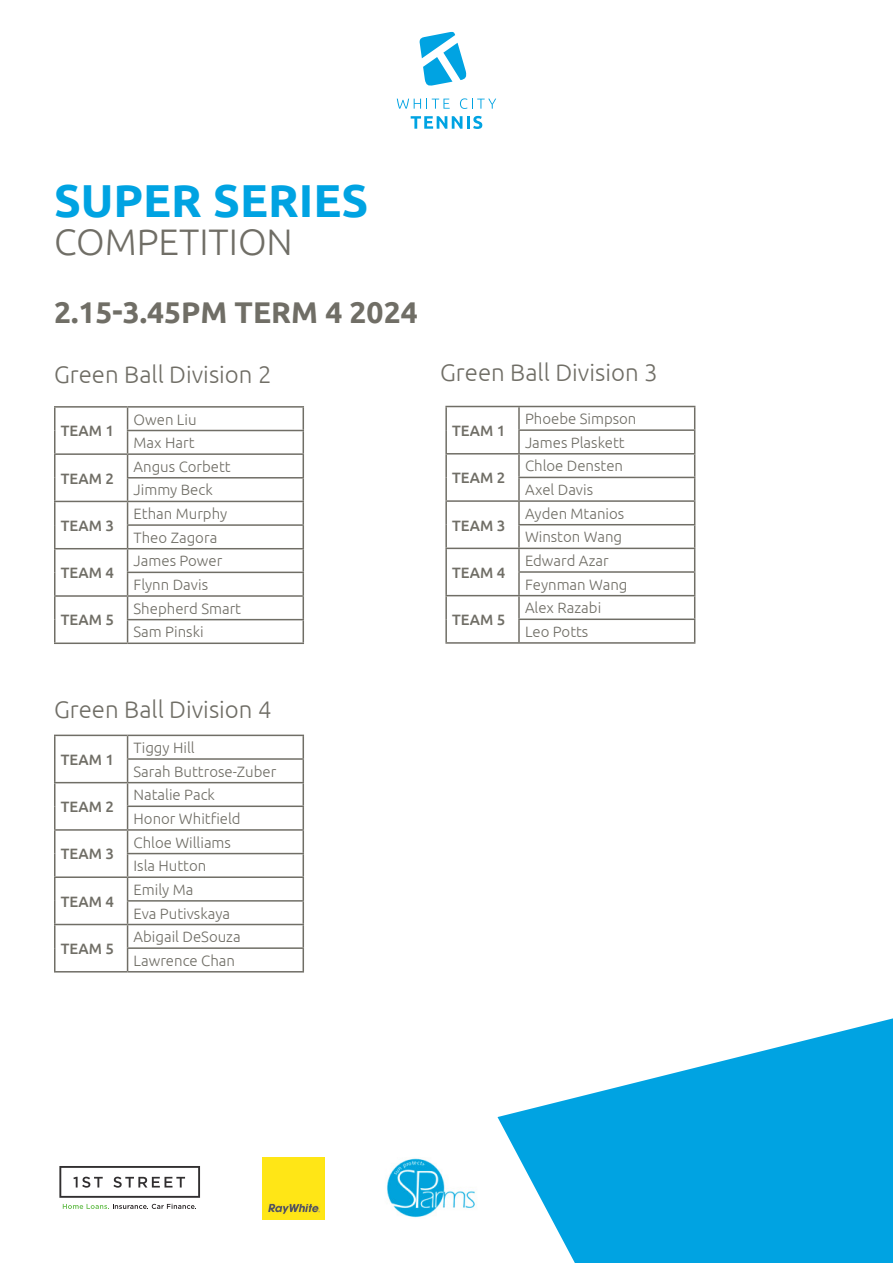
<style>
.page{position:relative;width:893px;height:1263px;background:#fff}
.page>*{position:absolute;margin:0;border:0;box-sizing:border-box;transform-origin:0 0}
.t1{font:700 46.2px "Ubuntu";color:#00a3e2}
.t2{font:300 36.9px "Ubuntu";color:#706e66}
.t3{font:700 30px "Ubuntu";color:#706e66}
.t4{font:300 24px "Ubuntu";color:#706e66}
.t5{font:300 15px "Ubuntu";color:#706e66}
.t6{font:500 15px "Ubuntu";color:#706e66}
</style>
<div class="page">
<svg style="left:497px;top:1018px;width:396px;height:245px;fill:#00a3e2"></svg>
<img style="left:262px;top:1157px;width:62px;height:62px">
<svg style="left:59px;top:1166px;width:141px;height:32px"></svg>
<svg style="left:63px;top:1204px;width:133px;height:5px"></svg>
<svg style="left:411px;top:116px;width:71px;height:13px"></svg>
<svg style="left:397px;top:99px;width:53px;height:10px"></svg>
<svg style="left:460px;top:98px;width:36px;height:11px"></svg>
<svg style="left:419px;top:31px;width:48px;height:55px"></svg>
<hr style="left:54px;top:406px;width:74px;height:2px;background:#706e66">
<hr style="left:54px;top:408px;width:2px;height:22px;background:#706e66">
<hr style="left:128px;top:406px;width:176px;height:2px;background:#706e66">
<hr style="left:54px;top:430px;width:2px;height:23px;background:#706e66">
<hr style="left:127px;top:430px;width:177px;height:1px;background:#706e66">
<hr style="left:54px;top:453px;width:74px;height:2px;background:#706e66">
<hr style="left:54px;top:455px;width:2px;height:23px;background:#706e66">
<hr style="left:128px;top:453px;width:176px;height:2px;background:#706e66">
<hr style="left:54px;top:478px;width:2px;height:23px;background:#706e66">
<hr style="left:127px;top:477px;width:177px;height:1px;background:#706e66">
<hr style="left:54px;top:501px;width:74px;height:1px;background:#706e66">
<hr style="left:54px;top:502px;width:2px;height:23px;background:#706e66">
<hr style="left:128px;top:501px;width:176px;height:1px;background:#706e66">
<hr style="left:54px;top:525px;width:2px;height:23px;background:#706e66">
<hr style="left:127px;top:524px;width:177px;height:2px;background:#706e66">
<hr style="left:54px;top:548px;width:74px;height:1px;background:#706e66">
<hr style="left:54px;top:549px;width:2px;height:23px;background:#706e66">
<hr style="left:128px;top:548px;width:176px;height:1px;background:#706e66">
<hr style="left:54px;top:572px;width:2px;height:23px;background:#706e66">
<hr style="left:127px;top:572px;width:177px;height:1px;background:#706e66">
<hr style="left:54px;top:595px;width:74px;height:2px;background:#706e66">
<hr style="left:54px;top:597px;width:2px;height:23px;background:#706e66">
<hr style="left:128px;top:595px;width:176px;height:2px;background:#706e66">
<hr style="left:54px;top:620px;width:2px;height:22px;background:#706e66">
<hr style="left:127px;top:619px;width:177px;height:1px;background:#706e66">
<svg style="left:127px;top:408px;width:1px;height:234px"></svg>
<svg style="left:303px;top:408px;width:1px;height:234px"></svg>
<hr style="left:54px;top:642px;width:74px;height:2px;background:#706e66">
<hr style="left:128px;top:642px;width:176px;height:2px;background:#706e66">
<hr style="left:445px;top:406px;width:74px;height:1px;background:#706e66">
<hr style="left:445px;top:407px;width:2px;height:23px;background:#706e66">
<hr style="left:519px;top:406px;width:176px;height:1px;background:#706e66">
<hr style="left:518px;top:407px;width:2px;height:22px;background:#706e66">
<hr style="left:445px;top:430px;width:2px;height:23px;background:#706e66">
<hr style="left:518px;top:429px;width:177px;height:2px;background:#706e66">
<hr style="left:518px;top:431px;width:2px;height:22px;background:#706e66">
<hr style="left:445px;top:453px;width:74px;height:1px;background:#706e66">
<hr style="left:445px;top:454px;width:2px;height:23px;background:#706e66">
<hr style="left:519px;top:453px;width:176px;height:1px;background:#706e66">
<hr style="left:518px;top:454px;width:2px;height:23px;background:#706e66">
<hr style="left:445px;top:477px;width:2px;height:23px;background:#706e66">
<hr style="left:518px;top:477px;width:177px;height:1px;background:#706e66">
<hr style="left:518px;top:478px;width:2px;height:22px;background:#706e66">
<hr style="left:445px;top:500px;width:74px;height:2px;background:#706e66">
<hr style="left:445px;top:502px;width:2px;height:23px;background:#706e66">
<hr style="left:519px;top:500px;width:176px;height:2px;background:#706e66">
<hr style="left:518px;top:502px;width:2px;height:22px;background:#706e66">
<hr style="left:445px;top:525px;width:2px;height:23px;background:#706e66">
<hr style="left:518px;top:524px;width:177px;height:1px;background:#706e66">
<hr style="left:518px;top:525px;width:2px;height:23px;background:#706e66">
<hr style="left:445px;top:548px;width:74px;height:1px;background:#706e66">
<hr style="left:445px;top:549px;width:2px;height:23px;background:#706e66">
<hr style="left:519px;top:548px;width:176px;height:1px;background:#706e66">
<hr style="left:518px;top:549px;width:2px;height:22px;background:#706e66">
<hr style="left:445px;top:572px;width:2px;height:23px;background:#706e66">
<hr style="left:518px;top:571px;width:177px;height:2px;background:#706e66">
<hr style="left:518px;top:573px;width:2px;height:22px;background:#706e66">
<hr style="left:445px;top:595px;width:74px;height:1px;background:#706e66">
<hr style="left:445px;top:596px;width:2px;height:23px;background:#706e66">
<hr style="left:519px;top:595px;width:176px;height:1px;background:#706e66">
<hr style="left:518px;top:596px;width:2px;height:22px;background:#706e66">
<hr style="left:445px;top:619px;width:2px;height:23px;background:#706e66">
<hr style="left:518px;top:618px;width:177px;height:2px;background:#706e66">
<hr style="left:518px;top:620px;width:2px;height:22px;background:#706e66">
<svg style="left:694px;top:407px;width:1px;height:235px"></svg>
<hr style="left:445px;top:642px;width:74px;height:2px;background:#706e66">
<hr style="left:519px;top:642px;width:176px;height:2px;background:#706e66">
<hr style="left:54px;top:735px;width:74px;height:1px;background:#706e66">
<hr style="left:54px;top:736px;width:2px;height:23px;background:#706e66">
<hr style="left:128px;top:735px;width:176px;height:1px;background:#706e66">
<hr style="left:54px;top:759px;width:2px;height:23px;background:#706e66">
<hr style="left:127px;top:758px;width:177px;height:2px;background:#706e66">
<hr style="left:54px;top:782px;width:74px;height:1px;background:#706e66">
<hr style="left:54px;top:783px;width:2px;height:23px;background:#706e66">
<hr style="left:128px;top:782px;width:176px;height:1px;background:#706e66">
<hr style="left:54px;top:806px;width:2px;height:23px;background:#706e66">
<hr style="left:127px;top:805px;width:177px;height:2px;background:#706e66">
<hr style="left:54px;top:829px;width:74px;height:2px;background:#706e66">
<hr style="left:54px;top:831px;width:2px;height:22px;background:#706e66">
<hr style="left:128px;top:829px;width:176px;height:2px;background:#706e66">
<hr style="left:54px;top:853px;width:2px;height:23px;background:#706e66">
<hr style="left:127px;top:853px;width:177px;height:1px;background:#706e66">
<hr style="left:54px;top:876px;width:74px;height:2px;background:#706e66">
<hr style="left:54px;top:878px;width:2px;height:23px;background:#706e66">
<hr style="left:128px;top:876px;width:176px;height:2px;background:#706e66">
<hr style="left:54px;top:901px;width:2px;height:23px;background:#706e66">
<hr style="left:127px;top:900px;width:177px;height:2px;background:#706e66">
<hr style="left:54px;top:924px;width:74px;height:1px;background:#706e66">
<hr style="left:54px;top:925px;width:2px;height:23px;background:#706e66">
<hr style="left:128px;top:924px;width:176px;height:1px;background:#706e66">
<hr style="left:54px;top:948px;width:2px;height:23px;background:#706e66">
<hr style="left:127px;top:947px;width:177px;height:2px;background:#706e66">
<svg style="left:127px;top:736px;width:1px;height:235px"></svg>
<svg style="left:303px;top:736px;width:1px;height:235px"></svg>
<hr style="left:54px;top:971px;width:74px;height:1px;background:#706e66">
<hr style="left:128px;top:971px;width:176px;height:1px;background:#706e66">
<img style="left:387px;top:1158px;width:88px;height:60px">
<p class="t1" style="left:54px;top:173px;width:316px">SUPER SERIES</p>
<p class="t2" style="left:54px;top:220px;width:240px">COMPETITION</p>
<p class="t3" style="left:54px;top:294px;width:365px">2.15-3.45PM TERM 4 2024</p>
<p class="t4" style="left:54px;top:360px;width:219px">Green Ball Division 2</p>
<p class="t4" style="left:440px;top:358px;width:219px">Green Ball Division 3</p>
<p class="t6" style="left:61px;top:421px;width:55px">TEAM 1</p>
<p class="t6" style="left:61px;top:469px;width:55px">TEAM 2</p>
<p class="t6" style="left:61px;top:516px;width:55px">TEAM 3</p>
<p class="t6" style="left:61px;top:563px;width:55px">TEAM 4</p>
<p class="t6" style="left:61px;top:611px;width:55px">TEAM 5</p>
<p class="t5" style="left:134px;top:410px;width:65px">Owen Liu</p>
<p class="t5" style="left:134px;top:434px;width:62px">Max Hart</p>
<p class="t5" style="left:134px;top:457px;width:99px">Angus Corbett</p>
<p class="t5" style="left:134px;top:481px;width:81px">Jimmy Beck</p>
<p class="t5" style="left:134px;top:505px;width:95px">Ethan Murphy</p>
<p class="t5" style="left:134px;top:528px;width:85px">Theo Zagora</p>
<p class="t5" style="left:134px;top:552px;width:90px">James Power</p>
<p class="t5" style="left:134px;top:576px;width:76px">Flynn Davis</p>
<p class="t5" style="left:134px;top:599px;width:109px">Shepherd Smart</p>
<p class="t5" style="left:134px;top:623px;width:72px">Sam Pinski</p>
<p class="t4" style="left:54px;top:695px;width:219px">Green Ball Division 4</p>
<p class="t6" style="left:61px;top:750px;width:55px">TEAM 1</p>
<p class="t6" style="left:61px;top:797px;width:55px">TEAM 2</p>
<p class="t6" style="left:61px;top:844px;width:55px">TEAM 3</p>
<p class="t6" style="left:61px;top:892px;width:55px">TEAM 4</p>
<p class="t6" style="left:61px;top:939px;width:55px">TEAM 5</p>
<p class="t5" style="left:134px;top:739px;width:63px">Tiggy Hill</p>
<p class="t5" style="left:134px;top:762px;width:144px">Sarah Buttrose-Zuber</p>
<p class="t5" style="left:134px;top:786px;width:83px">Natalie Pack</p>
<p class="t5" style="left:134px;top:809px;width:109px">Honor Whitfield</p>
<p class="t5" style="left:134px;top:833px;width:99px">Chloe Williams</p>
<p class="t5" style="left:134px;top:857px;width:74px">Isla Hutton</p>
<p class="t5" style="left:134px;top:880px;width:61px">Emily Ma</p>
<p class="t5" style="left:134px;top:904px;width:98px">Eva Putivskaya</p>
<p class="t5" style="left:134px;top:928px;width:109px">Abigail DeSouza</p>
<p class="t5" style="left:134px;top:951px;width:103px">Lawrence Chan</p>
<p class="t6" style="left:452px;top:421px;width:55px">TEAM 1</p>
<p class="t6" style="left:452px;top:468px;width:55px">TEAM 2</p>
<p class="t6" style="left:452px;top:516px;width:55px">TEAM 3</p>
<p class="t6" style="left:452px;top:563px;width:55px">TEAM 4</p>
<p class="t6" style="left:452px;top:610px;width:55px">TEAM 5</p>
<p class="t5" style="left:525px;top:410px;width:113px">Phoebe Simpson</p>
<p class="t5" style="left:525px;top:433px;width:101px">James Plaskett</p>
<p class="t5" style="left:525px;top:457px;width:100px">Chloe Densten</p>
<p class="t5" style="left:525px;top:481px;width:70px">Axel Davis</p>
<p class="t5" style="left:525px;top:504px;width:101px">Ayden Mtanios</p>
<p class="t5" style="left:525px;top:528px;width:99px">Winston Wang</p>
<p class="t5" style="left:525px;top:552px;width:85px">Edward Azar</p>
<p class="t5" style="left:525px;top:575px;width:104px">Feynman Wang</p>
<p class="t5" style="left:525px;top:599px;width:78px">Alex Razabi</p>
<p class="t5" style="left:525px;top:622px;width:65px">Leo Potts</p>
</div>
